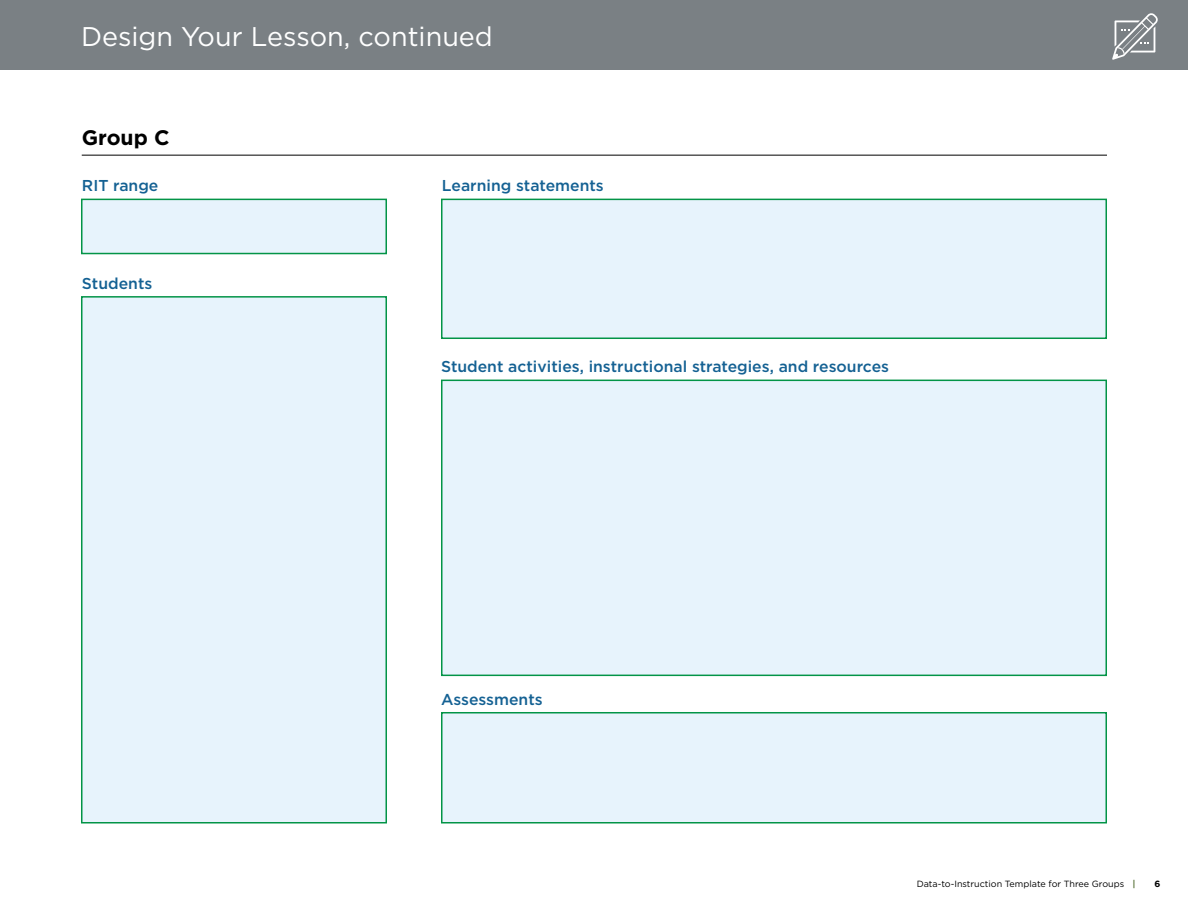
<style>
.page{position:relative;width:1188px;height:918px;background:#fff}
.page>*{position:absolute;margin:0;border:0;box-sizing:border-box;transform-origin:0 0}
.t1{font:27px "Gotham";color:#fff}
.t2{font:700 21px "Gotham";color:#000}
.t3{font:500 15.75px "Gotham";color:#146193}
.t4{font:9px "Gotham";color:#000}
.t5{font:700 9px "Gotham";color:#000}
.s1{font-weight:700;color:#637b45}
</style>
<div class="page">
<div style="left:0;top:0;width:1188px;height:70px;background:#7a8084"></div>
<div style="left:441px;top:199px;width:666px;height:140px;background:#e7f3fc;border:2px solid #039447"></div>
<hr style="left:82px;top:155px;width:1025px;height:1px;background:#000">
<div style="left:81px;top:199px;width:306px;height:55px;background:#e7f3fc;border:2px solid #039447"></div>
<div style="left:81px;top:296px;width:306px;height:528px;background:#e7f3fc;border:2px solid #039447"></div>
<div style="left:441px;top:712px;width:666px;height:112px;background:#e7f3fc;border:2px solid #039447"></div>
<div style="left:441px;top:380px;width:666px;height:296px;background:#e7f3fc;border:2px solid #039447"></div>
<svg style="left:1112px;top:13px;width:46px;height:47px"></svg>
<h1 class="t1" style="left:81px;top:19px;width:413px">Design Your Lesson, continued</h1>
<h2 class="t2" style="left:82px;top:124px;width:89px">Group C</h2>
<p class="t3" style="left:82px;top:175px;width:78px">RIT range</p>
<p class="t3" style="left:82px;top:273px;width:72px">Students</p>
<p class="t3" style="left:442px;top:175px;width:163px">Learning statements</p>
<p class="t3" style="left:441px;top:356px;width:450px">Student activities, instructional strategies, and resources</p>
<p class="t3" style="left:441px;top:689px;width:103px">Assessments</p>
<p class="t4" style="left:917px;top:878px;width:220px">Data-to-Instruction Template for Three Groups <span class="s1">|</span></p>
<p class="t5" style="left:1155px;top:877px;width:7px">6</p>
</div>
